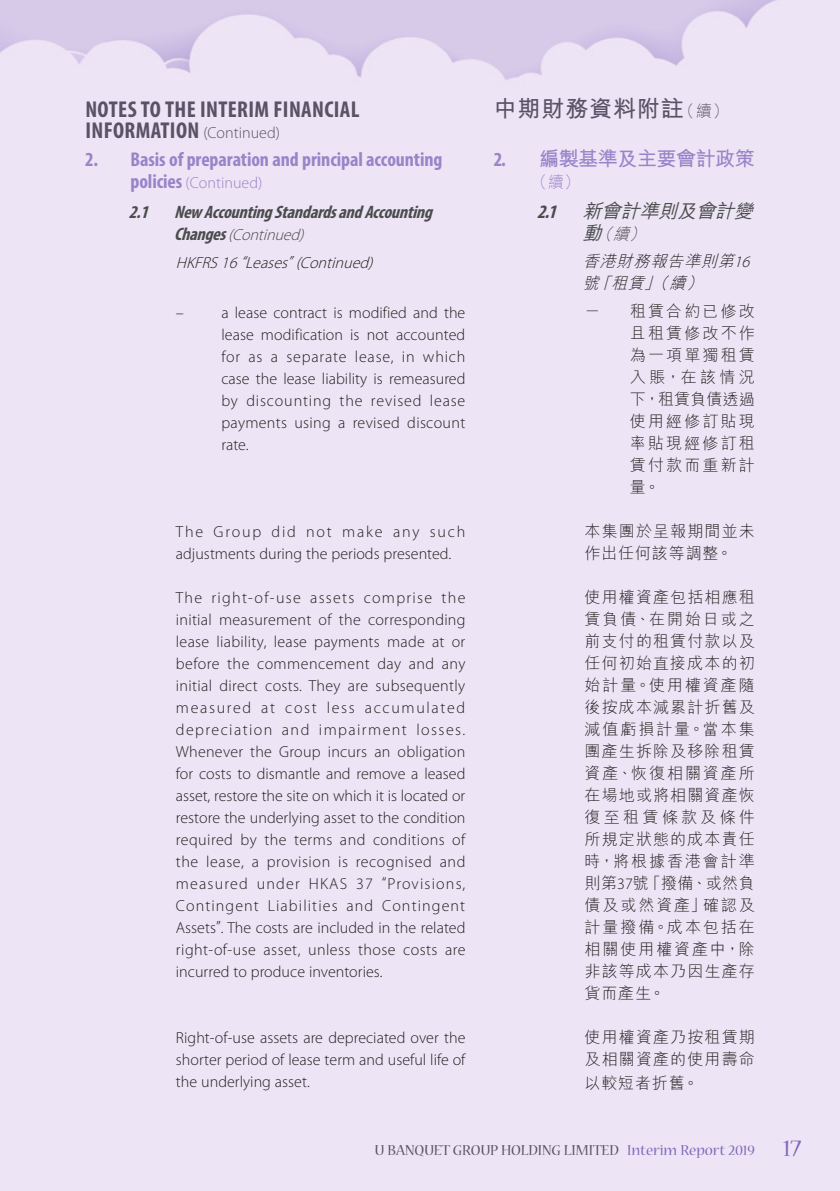
<style>
.page{position:relative;width:840px;height:1191px;background:#fff}
.page>*{position:absolute;margin:0;border:0;box-sizing:border-box;transform-origin:0 0}
.Heading_1{font:700 condensed 23px/21px "Myriad Pro";letter-spacing:.015em;color:#5c5268}
.C_Heading_1{font:700 23px "M Hei HK";letter-spacing:.035em;color:#5c5268}
.Heading_2{font:700 condensed 20px "Myriad Pro";letter-spacing:-.005em;color:#9984c9}
.C_Heading_2{font:700 20px "M Hei HK";letter-spacing:-.025em;color:#9984c9}
.C_Heading_3{font:italic 500 19px "M Hei HK";color:#4b4c4d}
.Heading_3{font:italic 700 condensed 18px "Myriad Pro";color:#4b4c4d}
.Body_Text{font:300 16px/22px "Myriad Pro";color:#231f20;text-align:justify}
.Body_Text-2{font:300 16px/22px "M Hei HK";letter-spacing:.07em;color:#231f20;text-align:justify}
.t1{font:16px "Nueva Std";color:#5c5268}
.Heading_4{font:italic 300 16px "Myriad Pro";color:#231f20}
.C_Heading_4{font:italic 300 16px/22px "M Hei HK";color:#231f20}
.Heading_2-2{font:300 16px "Myriad Pro";color:#9984c9}
.Heading_3-2{font:italic 300 16px "Myriad Pro";color:#4b4c4d}
.C_Heading_3-2{font:italic 300 16px "M Hei HK";color:#4b4c4d}
.C_Heading_2-2{font:300 16px "M Hei HK";color:#9984c9}
.s1{font-weight:300;font-stretch:normal;font-size:16px}
.s2{font-weight:700;font-stretch:condensed;font-size:20px}
.s3{font-weight:700;font-stretch:condensed;font-size:18px}
.s4{font-weight:300;font-size:16px}
.s5{font-family:"Myriad Pro";font-stretch:condensed}
.s6{font-family:"Myriad Pro";font-weight:700;font-stretch:condensed}
.s7{font-weight:500;font-size:19px}
.s8{font-family:"Myriad Pro"}
.s9{color:#7e68bb}
.s10{font-size:26px;color:#7e68bb}
</style>
<div class="page">
<p class="Heading_1" style="left:85px;top:98px;width:275px">NOTES TO THE INTERIM FINANCIAL<br>INFORMATION <span class="s1">(Continued)</span></p>
<p class="Heading_2" style="left:85px;top:146px;width:359px">2. Basis of preparation and principal accounting</p>
<p class="Heading_2-2" style="left:130px;top:173px;width:133px"><span class="s2">policies</span> (Continued)</p>
<p class="Heading_3" style="left:129px;top:201px;width:310px">2.1 NewAccountingStandardsandAccounting</p>
<p class="Heading_3-2" style="left:174px;top:225px;width:136px"><span class="s3">Changes</span>(Continued)</p>
<p class="Heading_4" style="left:176px;top:253px;width:203px">HKFRS16“Leases”(Continued)</p>
<p class="Body_Text" style="left:221px;top:301px;width:245px;text-indent:-45px">– a lease contract is modified and the lease modification is not accounted for as a separate lease, in which case the lease liability is remeasured by discounting the revised lease payments using a revised discount rate.</p>
<p class="Body_Text" style="left:176px;top:520px;width:291px">The Group did not make any such adjustments during the periods presented.</p>
<p class="Body_Text" style="left:176px;top:586px;width:291px">The right-of-use assets comprise the initial measurement of the corresponding lease liability, lease payments made at or before the commencement day and any initial direct costs. They are subsequently measured at cost less accumulated depreciation and impairment losses.<br>Whenever the Group incurs an obligation for costs to dismantle and remove a leased asset, restore the site on which it is located or restore the underlying asset to the condition required by the terms and conditions of the lease, a provision is recognised and measured under HKAS 37 “Provisions, Contingent Liabilities and Contingent Assets”. The costs are included in the related right-of-use asset, unless those costs are incurred to produce inventories.</p>
<p class="Body_Text" style="left:176px;top:1026px;width:291px">Right-of-use assets are depreciated over the shorter period of lease term and useful life of the underlying asset.</p>
<p class="C_Heading_1" style="left:493px;top:92px;width:236px">中期財務資料附註<span class="s4">（續）</span></p>
<p class="C_Heading_2" style="left:493px;top:144px;width:262px"><span class="s5">2.</span> 編製基準及主要會計政策</p>
<p class="C_Heading_2-2" style="left:531px;top:174px;width:51px">（續）</p>
<p class="C_Heading_3" style="left:537px;top:197px;width:223px"><span class="s6">2.1</span> 新會計準則及會計變</p>
<p class="C_Heading_3-2" style="left:582px;top:226px;width:68px"><span class="s7">動</span>（續）</p>
<p class="C_Heading_4" style="left:582px;top:250px;width:173px">香港財務報告準則第<span class="s8">16</span>號「租賃」（續）</p>
<p class="Body_Text-2" style="left:584px;top:299px;width:17px">－</p>
<p class="Body_Text-2" style="left:629px;top:299px;width:126px">租賃合約已修改且租賃修改不作為一項單獨租賃入賬，在該情況下，租賃負債透過使用經修訂貼現率貼現經修訂租賃付款而重新計量。</p>
<p class="Body_Text-2" style="left:584px;top:519px;width:172px">本集團於呈報期間並未作出任何該等調整。</p>
<p class="Body_Text-2" style="left:584px;top:585px;width:172px">使用權資產包括相應租賃負債、在開始日或之前支付的租賃付款以及任何初始直接成本的初始計量。使用權資產隨後按成本減累計折舊及減值虧損計量。當本集團產生拆除及移除租賃資產、恢復相關資產所在場地或將相關資產恢復至租賃條款及條件所規定狀態的成本責任時，將根據香港會計準則第<span class="s8">37</span>號「撥備、或然負債及或然資產」確認及計量撥備。成本包括在相關使用權資產中，除非該等成本乃因生產存貨而產生。</p>
<p class="Body_Text-2" style="left:584px;top:1025px;width:172px">使用權資產乃按租賃期及相關資產的使用壽命</p>
<p class="Body_Text-2" style="left:584px;top:1071px;width:116px">以較短者折舊。</p>
<p class="t1" style="left:374px;top:1142px;width:427px">U BANQUET GROUP HOLDING LIMITED <span class="s9">Interim Report 2019</span> <span class="s10">17</span></p>
</div>
